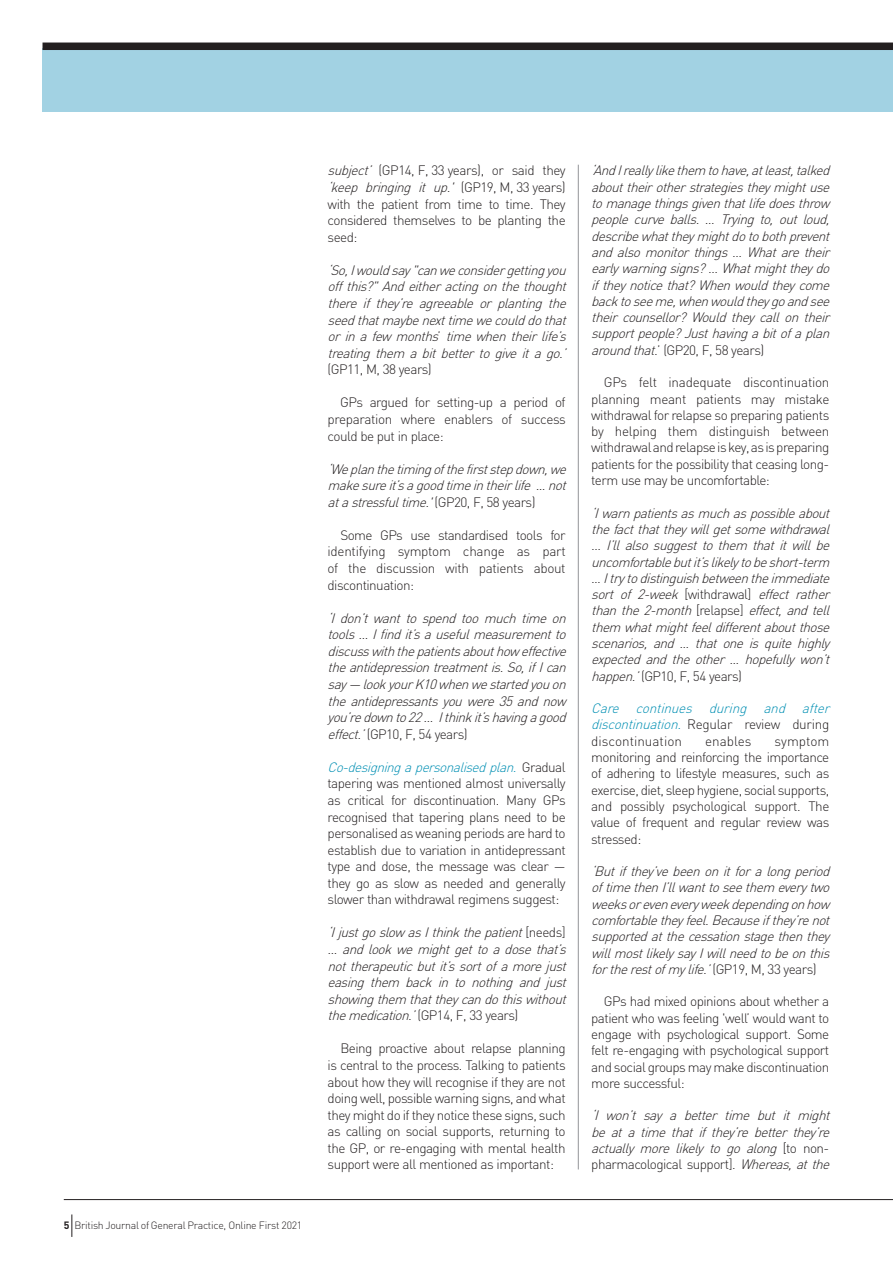
<style>
.page{position:relative;width:893px;height:1263px;background:#fff}
.page>*{position:absolute;margin:0;border:0;box-sizing:border-box;transform-origin:0 0}
.t1{font:italic 300 13.5px/16.4px "DIN";color:#231f20;text-align:justify}
.t2{font:300 13.5px/16.5px "DIN";letter-spacing:-.04em;color:#231f20;text-align:justify}
.t3{font:italic 300 13.5px/16.4px "DIN";color:#008fb3}
.t4{font:300 13.5px "DIN";color:#231f20}
.t5{font:300 10.5px "DIN";letter-spacing:-.025em;color:#231f20}
.s1{font-weight:700}
.s2{font-style:italic}
.s3{font-style:normal}
.s4{font-style:italic;color:#008fb3}
.s5{font-style:normal;color:#231f20}
</style>
<div class="page">
<div style="left:43px;top:48px;width:850px;height:64px;background:#a2d2e3"></div>
<div style="left:43px;top:43px;width:850px;height:7px;background:#231f20"></div>
<hr style="left:64px;top:1199px;width:829px;height:1px;background:#231f20">
<svg style="left:71px;top:1214px;width:1px;height:23px"></svg>
<hr style="left:578px;top:165px;width:1px;height:1004px;background:#939598">
<p class="t5" style="left:64px;top:1219px;width:240px"><span class="s1">5</span> British Journal of General Practice, Online First 2021</p>
<p class="t2" style="left:328px;top:162px;width:240px"><span class="s2">subject’</span> (GP14, F, 33 years), or said they <span class="s2">‘keep bringing it up.'</span> ( G P 1 9 , M , 3 3 ye a rs ) with the patient from time to time. They considered themselves to be planting the seed:</p>
<p class="t1" style="left:328px;top:262px;width:244px">‘So,Iwouldsay"canweconsidergettingyou offthis?"Andeitheractingonthethought there if they’re agreeable or planting the seedthatmaybenexttimewecoulddothat orinafewmonths<span class="s3">’</span> timewhentheirlife’s treatingthem abitbettertogiveitago.’</p>
<p class="t2" style="left:328px;top:361px;width:106px">(GP11, M, 38 years)</p>
<p class="t2" style="left:328px;top:394px;width:240px;text-indent:13px">GPs argued for setting-up a period of preparation where enablers of success could be put in place:</p>
<p class="t1" style="left:328px;top:460px;width:244px">‘Weplanthetimingofthefirststepdown,we makesureit’sagoodtimeintheirlife ...not atastressfultime.'<span class="s3">(GP20, F, 58 years)</span></p>
<p class="t2" style="left:328px;top:527px;width:240px;text-indent:13px">Some GPs use standardised tools for identifying symptom change as part of the discussion with patients about discontinuation:</p>
<p class="t1" style="left:328px;top:609px;width:244px">‘I don’t want to spend too much time on tools… Ifindit’sausefulmeasurementto discusswiththepatientsabouthoweffective theantidepressiontreatmentis.So,ifIcan say— lookyourK10whenwestartedyouon theantidepressantsyouwere35andnow you’redownto22… Ithinkit’shavingagood effect.’<span class="s3">(GP10, F, 54 years)</span></p>
<p class="t2" style="left:328px;top:758px;width:240px"><span class="s4">Co-designingapersonalisedplan.</span> G ra d u a l tapering was mentioned almost universally as critical for discontinuation. Many GPs recognised that tapering plans need to be personalised as weaning periods are hard to establish due to variation in antidepressant type and dose, the message was clear — they go as slow as needed and generally slower than withdrawal regimens suggest:</p>
<p class="t1" style="left:328px;top:924px;width:244px;text-align:left">‘IjustgoslowasIthinkthepatient<span class="s3">[ n e e d s ] </span>… andlookwemightgettoadosethat’s nottherapeuticbutit’ssortofamorejust easing them back in to nothing and just showingthem thattheycandothiswithout themedication.’<span class="s3">(GP14, F, 33 years)</span></p>
<p class="t2" style="left:328px;top:1040px;width:240px;text-indent:13px">Being proactive about relapse planning is central to the process. Talking to patients about how they will recognise if they are not doing well, possible warning signs, and what they might do if they notice these signs, such as calling on social supports, returning to the GP, or re-engaging with mental health support were all mentioned as important:</p>
<p class="t1" style="left:591px;top:162px;width:244px">‘AndIreallylikethem tohave,atleast,talked abouttheirotherstrategiestheymightuse tomanagethingsgiventhatlifedoesthrow people curve balls. … Trying to, out loud, describewhattheymightdotobothprevent andalsomonitorthings… Whataretheir earlywarningsigns?… Whatmighttheydo iftheynoticethat?Whenwouldtheycome backtoseeme,whenwouldtheygoandsee their counsellor? Would they call on their supportpeople?Justhavingabitofaplan aroundthat.<span class="s3">’ (GP20, F, 58 years)</span></p>
<p class="t2" style="left:591px;top:374px;width:240px;text-indent:13px">GPs felt inadequate discontinuation planning meant patients may mistake withdrawal for relapse so preparing patients by helping them distinguish between withdrawal and relapse is key, as is preparing patients for the possibility that ceasing long&shy;term use may be uncomfortable:</p>
<p class="t1" style="left:591px;top:504px;width:244px">‘Iwarnpatientsasmuchaspossibleabout thefactthattheywillgetsomewithdrawal … I’llalsosuggesttothem thatitwillbe uncomfortablebutit’slikelytobeshort-term ...Itrytodistinguishbetweentheimmediate sort of 2-week <span class="s3">[ w i t h d r a w a l ]</span> effect rather thanthe2-month<span class="s3">[ re l a p s e ]</span> effect,andtell them whatmightfeeldifferentaboutthose scenarios, and ... that one is quite highly expected and the other ... hopefully won’t happen.’<span class="s3">(GP10, F, 54 years)</span></p>
<p class="t3" style="left:591px;top:700px;width:244px">Care continues during and after discontinuation. <span class="s5">Regular review during discontinuation</span></p>
<p class="t4" style="left:705px;top:733px;width:48px">enables</p>
<p class="t2" style="left:591px;top:732px;width:240px;text-indent:183px">symptom monitoring and reinforcing the importance of adhering to lifestyle measures, such as exercise, diet, sleep hygiene, social supports, and possibly psychological support. The value of frequent and regular review was stressed:</p>
<p class="t1" style="left:591px;top:863px;width:244px">‘Butifthey’vebeenonitforalongperiod oftimethenI’llwanttoseethem everytwo weeksoreveneveryweekdependingonhow comfortabletheyfeel.Becauseifthey’renot supportedatthecessationstagethenthey willmostlikelysayIwillneedtobeonthis fortherestofmylife.’<span class="s3">(GP19, M, 33 years)</span></p>
<p class="t2" style="left:591px;top:993px;width:240px;text-indent:13px">GPs had mixed opinions about whether a patient who was feeling 'well’ would want to engage with psychological support. Some felt re-engaging with psychological support and social groups may make discontinuation more successful:</p>
<p class="t1" style="left:591px;top:1107px;width:244px;text-align:left">‘I won’t say a better time but it might be at a time that if they’re better they’re actually more likely to go along <span class="s3">[ t o n o n - pharmacological support].</span> Whereas,atthe</p>
</div>
